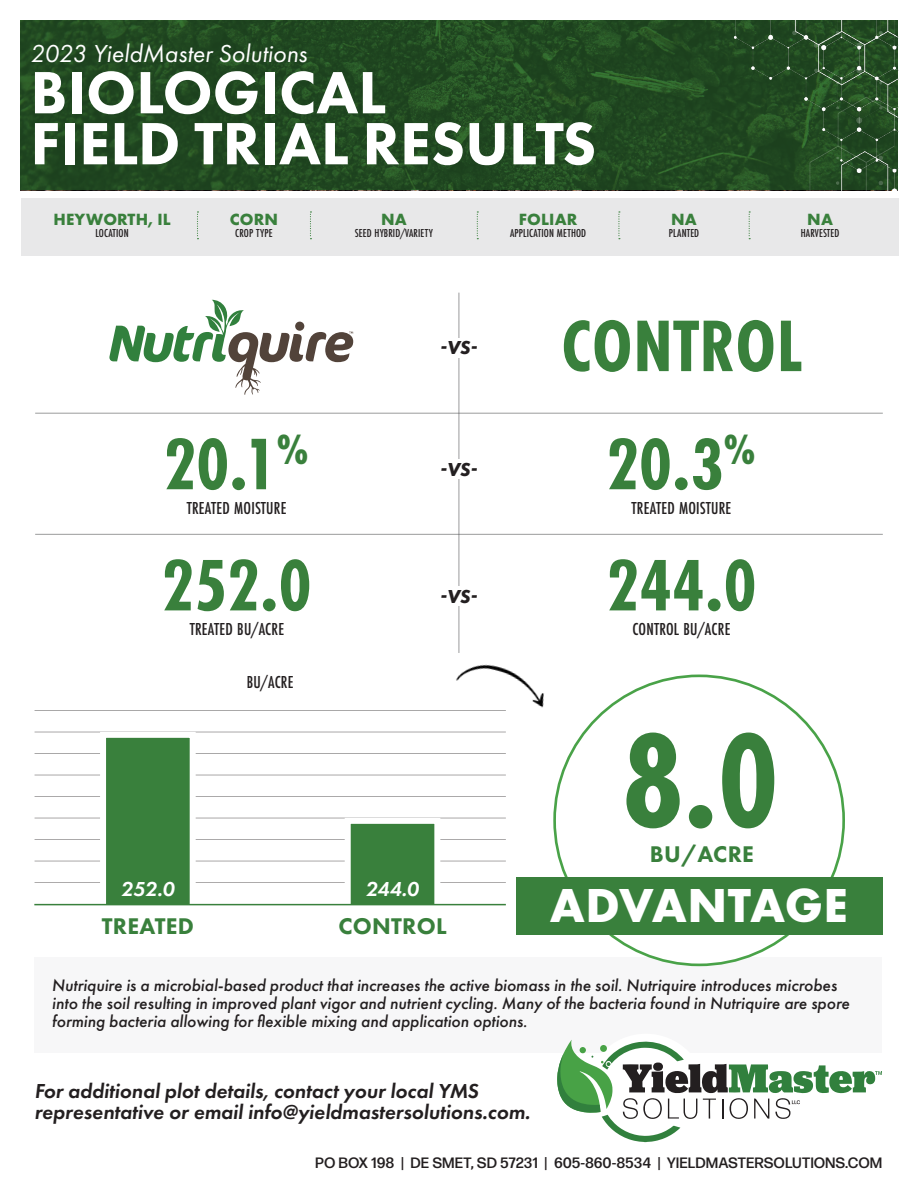
<style>
.page{position:relative;width:918px;height:1188px;background:#fff}
.page>*{position:absolute;margin:0;border:0;box-sizing:border-box;transform-origin:0 0}
.t1{font:700 139.35px "Futura PT Cond";color:#39803c}
.t2{font:700 75.6px "Futura PT Cond";color:#39803c}
.t3{font:800 61.8px "Futura PT";color:#fff}
.t4{font:700 49.5px "Futura PT";color:#fff}
.t5{font:italic 25.5px "Futura PT";color:#fff}
.t6{font:800 23.55px "Futura PT";letter-spacing:.01em;color:#39803c}
.t7{font:italic 600 21px "Futura PT";color:#231f20}
.t8{font:italic 600 21px "Futura PT";color:#fff}
.t9{font:italic 700 19.5px "Futura PT";color:#231f20}
.t10{font:500 18px "Futura PT Cond";letter-spacing:.01em;color:#231f20}
.t11{font:italic 500 17.25px/18px "Futura PT";color:#231f20}
.t12{font:700 16.8px "Futura PT";letter-spacing:.01em;color:#39803c}
.t13{font:500 15px "Forma DJR Display";letter-spacing:.04em;color:#231f20}
.t14{font:500 12px "Futura PT Cond";letter-spacing:.01em;color:#231f20}
</style>
<div class="page">
<hr style="left:35px;top:882px;width:471px;height:1px;background:#231f20">
<hr style="left:35px;top:861px;width:471px;height:1px;background:#231f20">
<hr style="left:35px;top:839px;width:471px;height:1px;background:#231f20">
<hr style="left:35px;top:818px;width:471px;height:1px;background:#231f20">
<hr style="left:35px;top:796px;width:471px;height:1px;background:#231f20">
<hr style="left:35px;top:775px;width:471px;height:1px;background:#231f20">
<hr style="left:35px;top:753px;width:471px;height:1px;background:#231f20">
<hr style="left:35px;top:732px;width:471px;height:1px;background:#231f20">
<hr style="left:35px;top:710px;width:471px;height:1px;background:#231f20">
<div style="left:34px;top:957px;width:848px;height:96px;background:#f7f7f8"></div>
<div style="left:586px;top:1034px;width:120px;height:120px;background:#fff;border-radius:50%"></div>
<svg style="left:557px;top:1040px;width:325px;height:102px"></svg>
<svg style="left:20px;top:20px;width:703px;height:170px;background:#214a21"></svg>
<hr style="left:458px;top:293px;width:1px;height:360px;background:#4b4c4d">
<hr style="left:35px;top:413px;width:848px;height:1px;background:#4b4c4d">
<hr style="left:35px;top:534px;width:848px;height:1px;background:#4b4c4d">
<div style="left:438px;top:460px;width:42px;height:19px;background:#fff"></div>
<div style="left:438px;top:587px;width:42px;height:19px;background:#fff"></div>
<div style="left:438px;top:338px;width:42px;height:19px;background:#fff"></div>
<svg style="left:109px;top:299px;width:244px;height:96px"></svg>
<div style="left:100px;top:732px;width:96px;height:178px;background:#39803c;border:6px solid #fff"></div>
<div style="left:345px;top:818px;width:95px;height:92px;background:#39803c;border:6px solid #fff"></div>
<div style="left:555px;top:676px;width:289px;height:289px;background:#fff;border-radius:50%"></div>
<div style="left:516px;top:877px;width:366px;height:58px;background:#39803c"></div>
<img style="left:446px;top:652px;width:98px;height:59px">
<hr style="left:34px;top:904px;width:472px;height:1px;background:#39803c">
<div style="left:21px;top:198px;width:878px;height:58px;background:#e8e8e9"></div>
<svg style="left:197px;top:211px;width:1px;height:28px"></svg>
<svg style="left:310px;top:211px;width:1px;height:28px"></svg>
<svg style="left:477px;top:211px;width:1px;height:28px"></svg>
<svg style="left:618px;top:211px;width:2px;height:28px"></svg>
<svg style="left:749px;top:211px;width:1px;height:28px"></svg>
<img style="left:723px;top:20px;width:176px;height:170px">
<p class="t5" style="left:30px;top:39px;width:279px">2023 YieldMaster Solutions</p>
<p class="t3" style="left:30px;top:54px;width:357px">BIOLOGICAL</p>
<p class="t3" style="left:30px;top:105px;width:567px">FIELD TRIAL RESULTS</p>
<p class="t12" style="left:53px;top:209px;width:119px">HEYWORTH, IL</p>
<p class="t14" style="left:95px;top:226px;width:35px">LOCATION</p>
<p class="t12" style="left:230px;top:209px;width:50px">CORN</p>
<p class="t14" style="left:235px;top:226px;width:39px">CROP TYPE</p>
<p class="t12" style="left:381px;top:209px;width:27px">NA</p>
<p class="t14" style="left:355px;top:226px;width:80px">SEED HYBRID/VARIETY</p>
<p class="t12" style="left:519px;top:209px;width:60px">FOLIAR</p>
<p class="t14" style="left:510px;top:226px;width:78px">APPLICATION METHOD</p>
<p class="t12" style="left:671px;top:209px;width:27px">NA</p>
<p class="t14" style="left:669px;top:226px;width:32px">PLANTED</p>
<p class="t12" style="left:807px;top:209px;width:27px">NA</p>
<p class="t14" style="left:801px;top:226px;width:40px">HARVESTED</p>
<p class="t2" style="left:164px;top:420px;width:147px">20.1<sup>%</sup></p>
<p class="t9" style="left:440px;top:336px;width:39px">-VS-</p>
<p class="t9" style="left:440px;top:458px;width:39px">-VS-</p>
<p class="t2" style="left:561px;top:302px;width:242px">CONTROL</p>
<p class="t2" style="left:606px;top:420px;width:151px">20.3<sup>%</sup></p>
<p class="t10" style="left:187px;top:497px;width:101px">TREATED MOISTURE</p>
<p class="t10" style="left:632px;top:497px;width:101px">TREATED MOISTURE</p>
<p class="t2" style="left:162px;top:542px;width:151px">252.0</p>
<p class="t9" style="left:440px;top:585px;width:39px">-VS-</p>
<p class="t2" style="left:607px;top:542px;width:151px">244.0</p>
<p class="t10" style="left:190px;top:619px;width:96px">TREATED BU/ACRE</p>
<p class="t10" style="left:632px;top:619px;width:99px">CONTROL BU/ACRE</p>
<p class="t10" style="left:247px;top:671px;width:48px">BU/ACRE</p>
<p class="t8" style="left:121px;top:875px;width:55px">252.0</p>
<p class="t8" style="left:366px;top:875px;width:54px">244.0</p>
<p class="t6" style="left:102px;top:911px;width:94px">TREATED</p>
<p class="t6" style="left:338px;top:911px;width:110px">CONTROL</p>
<p class="t1" style="left:623px;top:700px;width:157px">8.0</p>
<p class="t6" style="left:650px;top:840px;width:106px">BU/ACRE</p>
<p class="t4" style="left:550px;top:874px;width:299px">ADVANTAGE</p>
<p class="t11" style="left:52px;top:976px;width:799px">Nutriquire is a microbial-based product that increases the active biomass in the soil. Nutriquire introduces microbes into the soil resulting in improved plant vigor and nutrient cycling. Many of the bacteria found in Nutriquire are spore forming bacteria allowing for flexible mixing and application options.</p>
<p class="t7" style="left:34px;top:1078px;width:446px">For additional plot details, contact your local YMS</p>
<p class="t7" style="left:34px;top:1099px;width:498px">representative or email info@yieldmastersolutions.com.</p>
<p class="t13" style="left:315px;top:1153px;width:568px">PO BOX 198 | DE SMET, SD 57231 | 605-860-8534 | YIELDMASTERSOLUTIONS.COM</p>
</div>
